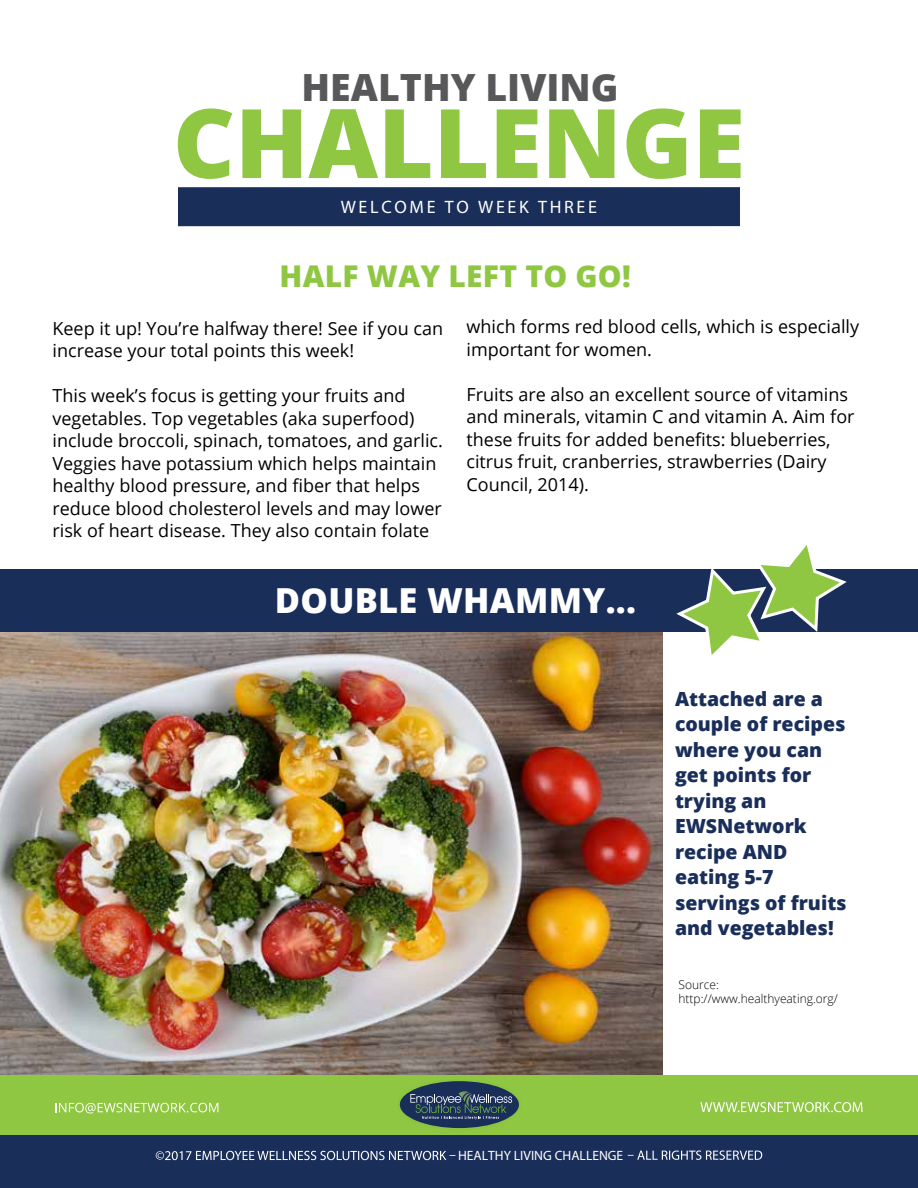
<style>
.page{position:relative;width:918px;height:1188px;background:#fff}
.page>*{position:absolute;margin:0;border:0;box-sizing:border-box;transform-origin:0 0}
.t1{font:800 96px "Open Sans";color:#8fc743}
.t2{font:800 37.5px "Open Sans";color:#58585b}
.t3{font:800 34.5px "Open Sans";letter-spacing:.01em;color:#fff}
.t4{font:800 30px "Open Sans";letter-spacing:.01em;color:#8fc743}
.t5{font:800 19.5px/25.5px "Open Sans";color:#1a2e5a}
.t6{font:18px/22.5px "Open Sans";color:#000}
.t7{font:18px "Myriad Pro";letter-spacing:.15em;color:#fff}
.t8{font:13.5px "Myriad Pro";color:#fff}
.t9{font:300 12px/14.4px "Open Sans";color:#000}
</style>
<div class="page">
<img style="left:0;top:632px;width:663px;height:444px">
<div style="left:0;top:569px;width:917px;height:63px;background:#1a2e5a"></div>
<div style="left:178px;top:187px;width:562px;height:39px;background:#1a2e5a"></div>
<div style="left:0;top:1076px;width:918px;height:87px;background:#8fc743"></div>
<div style="left:0;top:1136px;width:918px;height:52px;background:#1a2e5a"></div>
<svg style="left:156px;top:1151px;width:299px;height:9px"></svg>
<svg style="left:628px;top:1150px;width:134px;height:10px"></svg>
<svg style="left:55px;top:1103px;width:163px;height:10px"></svg>
<svg style="left:700px;top:1102px;width:163px;height:10px"></svg>
<svg style="left:399px;top:1081px;width:120px;height:48px"></svg>
<svg style="left:676px;top:545px;width:171px;height:110px"></svg>
<h2 class="t2" style="left:302px;top:58px;width:318px">HEALTHY LIVING</h2>
<h1 class="t1" style="left:173px;top:70px;width:574px">CHALLENGE</h1>
<p class="t7" style="left:341px;top:196px;width:258px">WELCOME TO WEEK THREE</p>
<h3 class="t4" style="left:280px;top:253px;width:353px">HALF WAY LEFT TO GO!</h3>
<p class="t6" style="left:52px;top:316px;width:392px">Keep it up! You’re halfway there! See if you can increase your total points this week!</p>
<p class="t6" style="left:52px;top:384px;width:392px">This week’s focus is getting your fruits and vegetables. Top vegetables (aka superfood) include broccoli, spinach, tomatoes, and garlic.<br>Veggies have potassium which helps maintain healthy blood pressure, and fiber that helps reduce blood cholesterol levels and may lower risk of heart disease. They also contain folate</p>
<p class="t6" style="left:466px;top:315px;width:394px">which forms red blood cells, which is especially important for women.</p>
<p class="t6" style="left:466px;top:382px;width:390px">Fruits are also an excellent source of vitamins and minerals, vitamin C and vitamin A. Aim for these fruits for added benefits: blueberries, citrus fruit, cranberries, strawberries (Dairy Council, 2014).</p>
<h3 class="t3" style="left:275px;top:574px;width:363px">DOUBLE WHAMMY...</h3>
<p class="t5" style="left:675px;top:685px;width:173px">Attached are a couple of recipes where you can get points for trying an<br>EWSNetwork recipe AND eating 5-7 servings of fruits and vegetables!</p>
<p class="t9" style="left:679px;top:977px;width:161px">Source: http://www.healthyeating.org/</p>
<p class="t8" style="left:458px;top:1147px;width:167px">HEALTHY LIVING CHALLENGE</p>
</div>
